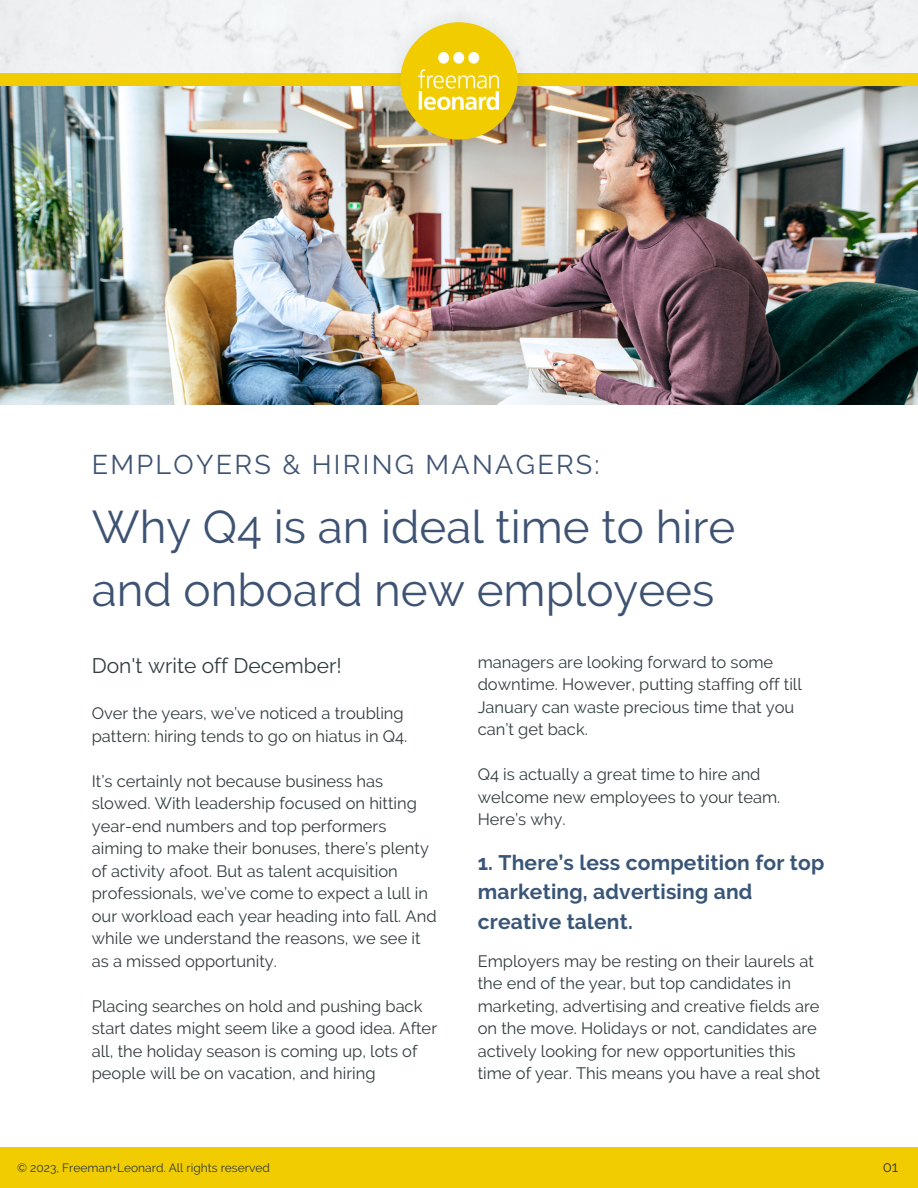
<style>
.page{position:relative;width:918px;height:1188px;background:#fff}
.page>*{position:absolute;margin:0;border:0;box-sizing:border-box;transform-origin:0 0}
.t1{font:45.75px/63px "Raleway";color:#3e5373}
.t2{font:27px "Raleway";letter-spacing:.085em;color:#3e5373}
.t3{font:700 21px/29.2px "Raleway";letter-spacing:.01em;color:#395577}
.t4{font:21px "Raleway";color:#323c3e}
.t5{font:16.5px/22.5px "Raleway";color:#323c3e}
.t6{font:15px "Raleway";color:#323c3e}
.t7{font:12px "Raleway";color:#323c3e}
</style>
<div class="page">
<div style="left:0;top:1147px;width:918px;height:41px;background:#f0cc00"></div>
<div style="left:0;top:0;width:918px;height:74px;background:#f1f2f3"></div>
<img style="left:0;top:86px;width:918px;height:318px">
<div style="left:0;top:74px;width:918px;height:12px;background:#f0cc00"></div>
<svg style="left:386px;top:7px;width:146px;height:147px"></svg>
<div style="left:400px;top:22px;width:118px;height:118px;background:#f0cc00;border-radius:50%"></div>
<img style="left:419px;top:52px;width:80px;height:58px">
<p class="t2" style="left:92px;top:448px;width:509px">EMPLOYERS &amp; HIRING MANAGERS:</p>
<p class="t1" style="left:92px;top:495px;width:645px">Why Q4 is an ideal time to hire and onboard new employees</p>
<p class="t4" style="left:92px;top:653px;width:252px">Don't write off December!</p>
<p class="t5" style="left:92px;top:702px;width:317px">Over the years, we’ve noticed a troubling pattern: hiring tends to go on hiatus in Q4.</p>
<p class="t5" style="left:92px;top:770px;width:346px">It’s certainly not because business has slowed. With leadership focused on hitting year-end numbers and top performers aiming to make their bonuses, there’s plenty of activity afoot. But as talent acquisition professionals, we’ve come to expect a lull in our workload each year heading into fall. And while we understand the reasons, we see it as a missed opportunity.</p>
<p class="t5" style="left:92px;top:995px;width:347px">Placing searches on hold and pushing back start dates might seem like a good idea. After all, the holiday season is coming up, lots of people will be on vacation, and hiring</p>
<p class="t5" style="left:478px;top:651px;width:326px">managers are looking forward to some downtime. However, putting staffing off till January can waste precious time that you can’t get back.</p>
<p class="t5" style="left:478px;top:763px;width:304px">Q4 is actually a great time to hire and welcome new employees to your team.<br>Here’s why.</p>
<p class="t3" style="left:478px;top:848px;width:348px">1. There’s less competition for top marketing, advertising and creative talent.</p>
<p class="t5" style="left:478px;top:950px;width:344px">Employers may be resting on their laurels at the end of the year, but top candidates in marketing, advertising and creative fields are on the move. Holidays or not, candidates are actively looking for new opportunities this time of year. This means you have a real shot</p>
<p class="t7" style="left:17px;top:1160px;width:254px">© 2023, Freeman+Leonard. All rights reserved</p>
<p class="t6" style="left:883px;top:1158px;width:17px">01</p>
</div>
